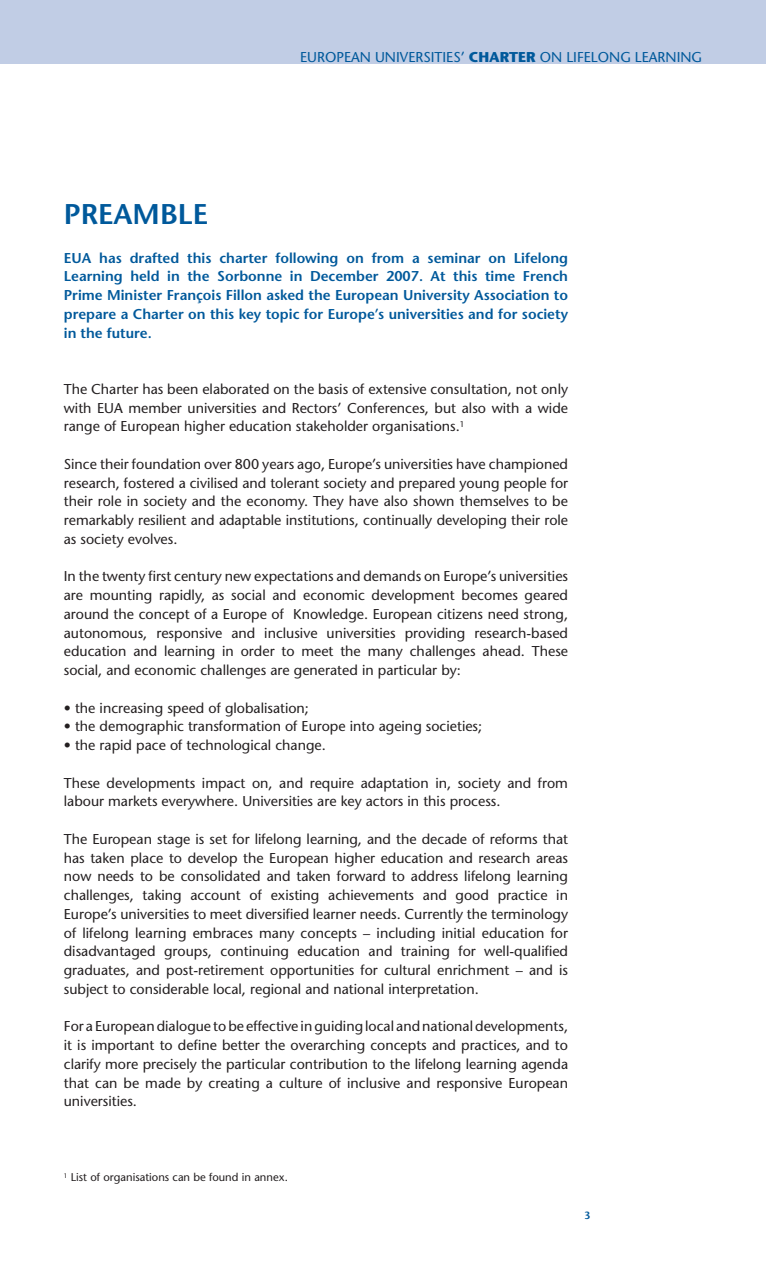
<style>
.page{position:relative;width:766px;height:1263px;background:#fff}
.page>*{position:absolute;margin:0;border:0;box-sizing:border-box;transform-origin:0 0}
.t1{font:600 28.5px "Stone Sans";color:#00599b}
.t2{font:14.25px/18.8px "Stone Sans";color:#231f20;text-align:justify}
.t3{font:600 14.25px/18.8px "Stone Sans";color:#00599b;text-align:justify}
.t4{font:14.25px "Stone Sans";color:#00599b}
.t5{font:11.25px "Stone Sans";color:#231f20}
.t6{font:600 10.5px "Stone Sans";color:#00599b}
.s1{font-weight:700}
</style>
<div class="page">
<div style="left:0;top:0;width:765px;height:64px;background:#c1cde5"></div>
<p class="t4" style="left:300px;top:48px;width:403px">EUROPEAN UNIVERSITIES’ <span class="s1">CHARTER</span> ON LIFELONG LEARNING</p>
<h1 class="t1" style="left:64px;top:197px;width:146px">PREAMBLE</h1>
<p class="t3" style="left:64px;top:248px;width:505px">EUA has drafted this charter following on from a seminar on Lifelong Learning held in the Sorbonne in December 2007. At this time French Prime Minister François Fillon asked the European University Association to prepare a Charter on this key topic for Europe’s universities and for society in the future.</p>
<p class="t2" style="left:64px;top:379px;width:505px">The Charter has been elaborated on the basis of extensive consultation, not only with EUA member universities and Rectors’ Conferences, but also with a wide range of European higher education stakeholder organisations.<sup>1</sup></p>
<p class="t2" style="left:64px;top:454px;width:505px">Since their foundation over 800 years ago, Europe’s universities have championed research, fostered a civilised and tolerant society and prepared young people for their role in society and the economy. They have also shown themselves to be remarkably resilient and adaptable institutions, continually developing their role as society evolves.</p>
<p class="t2" style="left:64px;top:567px;width:505px">In the twenty first century new expectations and demands on Europe’s universities are mounting rapidly, as social and economic development becomes geared around the concept of a Europe of Knowledge. European citizens need strong, autonomous, responsive and inclusive universities providing research-based education and learning in order to meet the many challenges ahead. These social, and economic challenges are generated in particular by:</p>
<p class="t2" style="left:64px;top:698px;width:247px">• the increasing speed of globalisation;</p>
<p class="t2" style="left:64px;top:717px;width:420px">• the demographic transformation of Europe into ageing societies;</p>
<p class="t2" style="left:64px;top:736px;width:263px">• the rapid pace of technological change.</p>
<p class="t2" style="left:64px;top:773px;width:505px">These developments impact on, and require adaptation in, society and from labour markets everywhere. Universities are key actors in this process.</p>
<p class="t2" style="left:64px;top:829px;width:505px">The European stage is set for lifelong learning, and the decade of reforms that has taken place to develop the European higher education and research areas now needs to be consolidated and taken forward to address lifelong learning challenges, taking account of existing achievements and good practice in Europe’s universities to meet diversified learner needs. Currently the terminology of lifelong learning embraces many concepts – including initial education for disadvantaged groups, continuing education and training for well-qualified graduates, and post-retirement opportunities for cultural enrichment – and is subject to considerable local, regional and national interpretation.</p>
<p class="t2" style="left:64px;top:1017px;width:505px">For a European dialogue to be effective in guiding local and national developments, it is important to define better the overarching concepts and practices, and to clarify more precisely the particular contribution to the lifelong learning agenda that can be made by creating a culture of inclusive and responsive European universities.</p>
<p class="t5" style="left:64px;top:1171px;width:225px"><sup>1</sup> List of organisations can be found in annex.</p>
<p class="t6" style="left:584px;top:1209px;width:8px">3</p>
</div>
